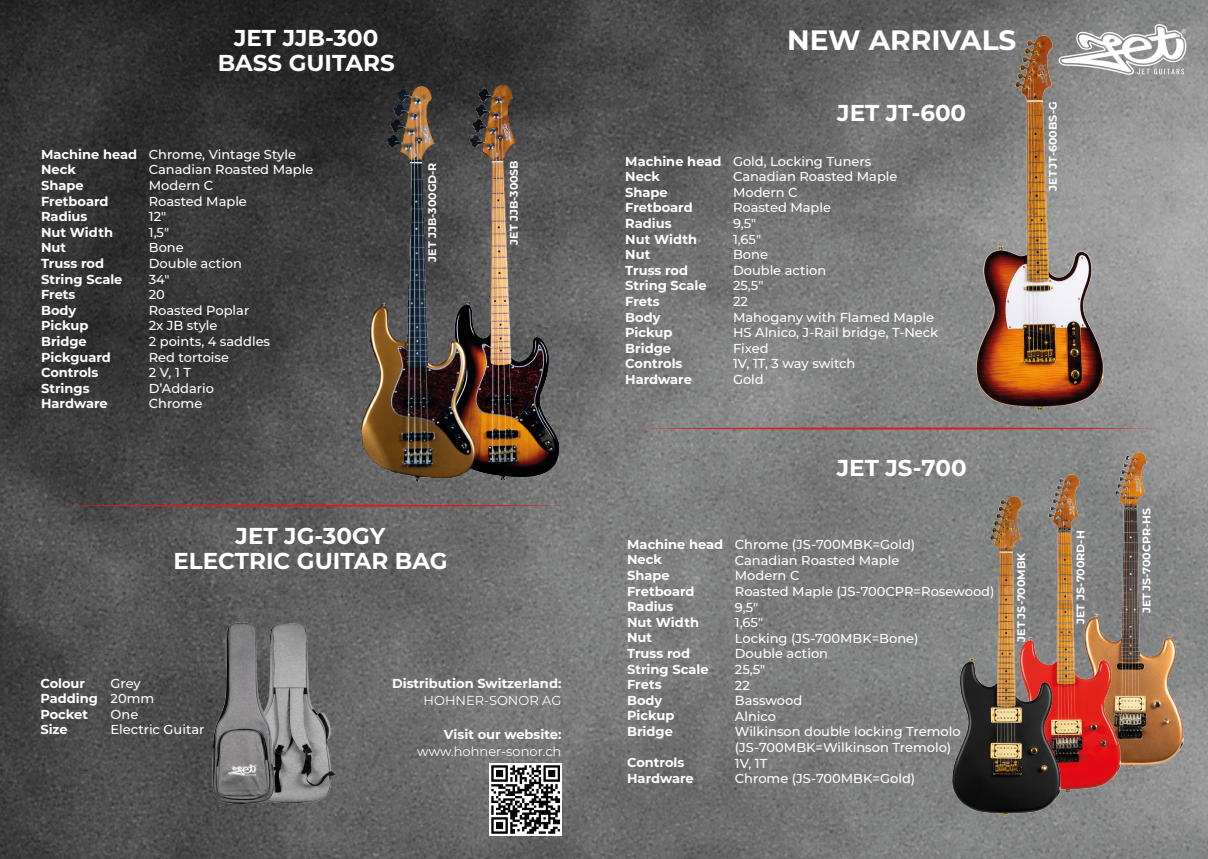
<style>
.page{position:relative;width:1208px;height:859px;background:#fff}
.page>*{position:absolute;margin:0;border:0;box-sizing:border-box;transform-origin:0 0}
.t1{font:700 28px "Montserrat";color:#fff}
.t2{font:700 23px "Montserrat";color:#fff}
.t3{font:500 13px "Montserrat";color:#fff}
.t4{font:700 13px "Montserrat";color:#fff}
.t5{font:13px "Montserrat";color:#fff}
.t6{font:700 11px "Montserrat";color:#fff}
</style>
<div class="page">
<img style="left:0;top:0;width:1208px;height:859px">
<img style="left:1055px;top:21px;width:131px;height:61px">
<svg style="left:635px;top:427px;width:524px;height:3px;background:#ae5656"></svg>
<img style="left:1076px;top:452px;width:107px;height:317px">
<img style="left:1013px;top:475px;width:107px;height:317px">
<img style="left:952px;top:497px;width:108px;height:320px">
<img style="left:977px;top:35px;width:126px;height:375px">
<img style="left:482px;top:79px;width:79px;height:406px">
<img style="left:355px;top:79px;width:127px;height:406px">
<svg style="left:49px;top:504px;width:523px;height:3px;background:#973f40"></svg>
<img style="left:273px;top:624px;width:62px;height:178px">
<img style="left:213px;top:622px;width:60px;height:181px">
<img style="left:489px;top:763px;width:72px;height:73px">
<p class="t2" style="left:234px;top:21px;width:146px">JET JJB-300</p>
<p class="t1" style="left:787px;top:20px;width:231px">NEW ARRIVALS</p>
<p class="t2" style="left:218px;top:47px;width:179px">BASS GUITARS</p>
<p class="t4" style="left:41px;top:145px;width:98px">Machine head</p>
<p class="t4" style="left:41px;top:160px;width:36px">Neck</p>
<p class="t4" style="left:41px;top:176px;width:44px">Shape</p>
<p class="t4" style="left:41px;top:192px;width:69px">Fretboard</p>
<p class="t4" style="left:41px;top:207px;width:48px">Radius</p>
<p class="t4" style="left:41px;top:223px;width:73px">Nut Width</p>
<p class="t4" style="left:41px;top:238px;width:27px">Nut</p>
<p class="t4" style="left:41px;top:254px;width:64px">Truss rod</p>
<p class="t4" style="left:41px;top:270px;width:83px">String Scale</p>
<p class="t4" style="left:41px;top:285px;width:36px">Frets</p>
<p class="t4" style="left:41px;top:301px;width:37px">Body</p>
<p class="t4" style="left:41px;top:316px;width:49px">Pickup</p>
<p class="t4" style="left:41px;top:332px;width:47px">Bridge</p>
<p class="t4" style="left:41px;top:348px;width:71px">Pickguard</p>
<p class="t4" style="left:41px;top:363px;width:59px">Controls</p>
<p class="t4" style="left:41px;top:379px;width:50px">Strings</p>
<p class="t4" style="left:41px;top:394px;width:68px">Hardware</p>
<p class="t3" style="left:149px;top:145px;width:149px">Chrome, Vintage Style</p>
<p class="t3" style="left:149px;top:161px;width:166px">Canadian Roasted Maple</p>
<p class="t3" style="left:149px;top:176px;width:66px">Modern C</p>
<p class="t3" style="left:149px;top:192px;width:100px">Roasted Maple</p>
<p class="t3" style="left:149px;top:207px;width:19px">12″</p>
<p class="t3" style="left:149px;top:223px;width:22px">1,5″</p>
<p class="t3" style="left:149px;top:239px;width:36px">Bone</p>
<p class="t3" style="left:149px;top:254px;width:95px">Double action</p>
<p class="t3" style="left:149px;top:270px;width:22px">34″</p>
<p class="t3" style="left:149px;top:285px;width:18px">20</p>
<p class="t3" style="left:149px;top:301px;width:102px">Roasted Poplar</p>
<p class="t3" style="left:149px;top:317px;width:70px">2x JB style</p>
<p class="t3" style="left:149px;top:332px;width:123px">2 points, 4 saddles</p>
<p class="t3" style="left:149px;top:348px;width:82px">Red tortoise</p>
<p class="t3" style="left:149px;top:363px;width:44px">2 V, 1 T</p>
<p class="t3" style="left:149px;top:379px;width:67px">D’Addario</p>
<p class="t3" style="left:149px;top:395px;width:55px">Chrome</p>
<p class="t6" style="left:424px;top:261px;width:100px;rotate:-90deg">JET JJB-300GD-R</p>
<p class="t2" style="left:236px;top:519px;width:151px">JET JG-30GY</p>
<p class="t2" style="left:173px;top:544px;width:275px">ELECTRIC GUITAR BAG</p>
<p class="t6" style="left:506px;top:245px;width:86px;rotate:-90deg">JET JJB-300SB</p>
<p class="t4" style="left:40px;top:674px;width:46px">Colour</p>
<p class="t4" style="left:40px;top:689px;width:59px">Padding</p>
<p class="t4" style="left:40px;top:705px;width:49px">Pocket</p>
<p class="t4" style="left:40px;top:720px;width:29px">Size</p>
<p class="t3" style="left:111px;top:674px;width:32px">Grey</p>
<p class="t3" style="left:111px;top:689px;width:45px">20mm</p>
<p class="t3" style="left:111px;top:705px;width:29px">One</p>
<p class="t3" style="left:111px;top:721px;width:95px">Electric Guitar</p>
<p class="t4" style="left:392px;top:674px;width:171px">Distribution Switzerland:</p>
<p class="t5" style="left:423px;top:691px;width:139px">HOHNER-SONOR AG</p>
<p class="t4" style="left:444px;top:725px;width:119px">Visit our website:</p>
<p class="t5" style="left:417px;top:742px;width:146px">www.hohner-sonor.ch</p>
<p class="t2" style="left:837px;top:97px;width:131px">JET JT-600</p>
<p class="t4" style="left:625px;top:152px;width:98px">Machine head</p>
<p class="t4" style="left:625px;top:167px;width:36px">Neck</p>
<p class="t4" style="left:625px;top:183px;width:44px">Shape</p>
<p class="t4" style="left:625px;top:198px;width:69px">Fretboard</p>
<p class="t4" style="left:625px;top:214px;width:48px">Radius</p>
<p class="t4" style="left:625px;top:230px;width:73px">Nut Width</p>
<p class="t4" style="left:625px;top:245px;width:27px">Nut</p>
<p class="t4" style="left:625px;top:261px;width:64px">Truss rod</p>
<p class="t4" style="left:625px;top:276px;width:83px">String Scale</p>
<p class="t4" style="left:625px;top:292px;width:36px">Frets</p>
<p class="t4" style="left:625px;top:308px;width:37px">Body</p>
<p class="t4" style="left:625px;top:323px;width:49px">Pickup</p>
<p class="t4" style="left:625px;top:339px;width:47px">Bridge</p>
<p class="t4" style="left:625px;top:354px;width:59px">Controls</p>
<p class="t4" style="left:625px;top:370px;width:68px">Hardware</p>
<p class="t3" style="left:733px;top:152px;width:140px">Gold, Locking Tuners</p>
<p class="t3" style="left:733px;top:168px;width:166px">Canadian Roasted Maple</p>
<p class="t3" style="left:733px;top:183px;width:66px">Modern C</p>
<p class="t3" style="left:733px;top:199px;width:100px">Roasted Maple</p>
<p class="t3" style="left:733px;top:214px;width:25px">9,5″</p>
<p class="t3" style="left:733px;top:230px;width:30px">1,65″</p>
<p class="t3" style="left:733px;top:246px;width:36px">Bone</p>
<p class="t3" style="left:733px;top:261px;width:95px">Double action</p>
<p class="t3" style="left:733px;top:277px;width:32px">25,5″</p>
<p class="t3" style="left:733px;top:292px;width:16px">22</p>
<p class="t3" style="left:733px;top:308px;width:203px">Mahogany with Flamed Maple</p>
<p class="t3" style="left:733px;top:324px;width:207px">HS Alnico, J-Rail bridge, T-Neck</p>
<p class="t3" style="left:733px;top:339px;width:37px">Fixed</p>
<p class="t3" style="left:733px;top:355px;width:124px">1V, 1T, 3 way switch</p>
<p class="t3" style="left:733px;top:370px;width:32px">Gold</p>
<p class="t2" style="left:837px;top:451px;width:131px">JET JS-700</p>
<p class="t4" style="left:627px;top:535px;width:98px">Machine head</p>
<p class="t4" style="left:627px;top:550px;width:36px">Neck</p>
<p class="t4" style="left:627px;top:566px;width:44px">Shape</p>
<p class="t4" style="left:627px;top:582px;width:69px">Fretboard</p>
<p class="t4" style="left:627px;top:597px;width:48px">Radius</p>
<p class="t4" style="left:627px;top:613px;width:73px">Nut Width</p>
<p class="t4" style="left:627px;top:628px;width:27px">Nut</p>
<p class="t4" style="left:627px;top:644px;width:64px">Truss rod</p>
<p class="t4" style="left:627px;top:660px;width:83px">String Scale</p>
<p class="t4" style="left:627px;top:675px;width:36px">Frets</p>
<p class="t4" style="left:627px;top:691px;width:37px">Body</p>
<p class="t4" style="left:627px;top:706px;width:49px">Pickup</p>
<p class="t4" style="left:627px;top:722px;width:47px">Bridge</p>
<p class="t4" style="left:627px;top:753px;width:59px">Controls</p>
<p class="t4" style="left:627px;top:769px;width:68px">Hardware</p>
<p class="t3" style="left:735px;top:535px;width:182px">Chrome (JS-700MBK=Gold)</p>
<p class="t3" style="left:735px;top:551px;width:166px">Canadian Roasted Maple</p>
<p class="t3" style="left:735px;top:567px;width:66px">Modern C</p>
<p class="t3" style="left:735px;top:582px;width:261px">Roasted Maple (JS-700CPR=Rosewood)</p>
<p class="t3" style="left:735px;top:598px;width:25px">9,5″</p>
<p class="t3" style="left:735px;top:613px;width:30px">1,65″</p>
<p class="t3" style="left:735px;top:629px;width:185px">Locking (JS-700MBK=Bone)</p>
<p class="t3" style="left:735px;top:645px;width:95px">Double action</p>
<p class="t3" style="left:735px;top:660px;width:32px">25,5″</p>
<p class="t3" style="left:735px;top:676px;width:16px">22</p>
<p class="t3" style="left:735px;top:691px;width:69px">Basswood</p>
<p class="t3" style="left:735px;top:707px;width:43px">Alnico</p>
<p class="t3" style="left:735px;top:723px;width:227px">Wilkinson double locking Tremolo</p>
<p class="t3" style="left:735px;top:738px;width:218px">(JS-700MBK=Wilkinson Tremolo)</p>
<p class="t3" style="left:735px;top:754px;width:34px">1V, 1T</p>
<p class="t3" style="left:735px;top:769px;width:182px">Chrome (JS-700MBK=Gold)</p>
<p class="t6" style="left:1013px;top:642px;width:91px;rotate:-90deg">JET JS-700MBK</p>
<p class="t6" style="left:1045px;top:191px;width:90px;rotate:-90deg">JET JT-600BS-G</p>
<p class="t6" style="left:1072px;top:624px;width:95px;rotate:-90deg">JET JS-700RD-H</p>
<p class="t6" style="left:1138px;top:613px;width:106px;rotate:-90deg">JET JS-700CPR-HS</p>
</div>
